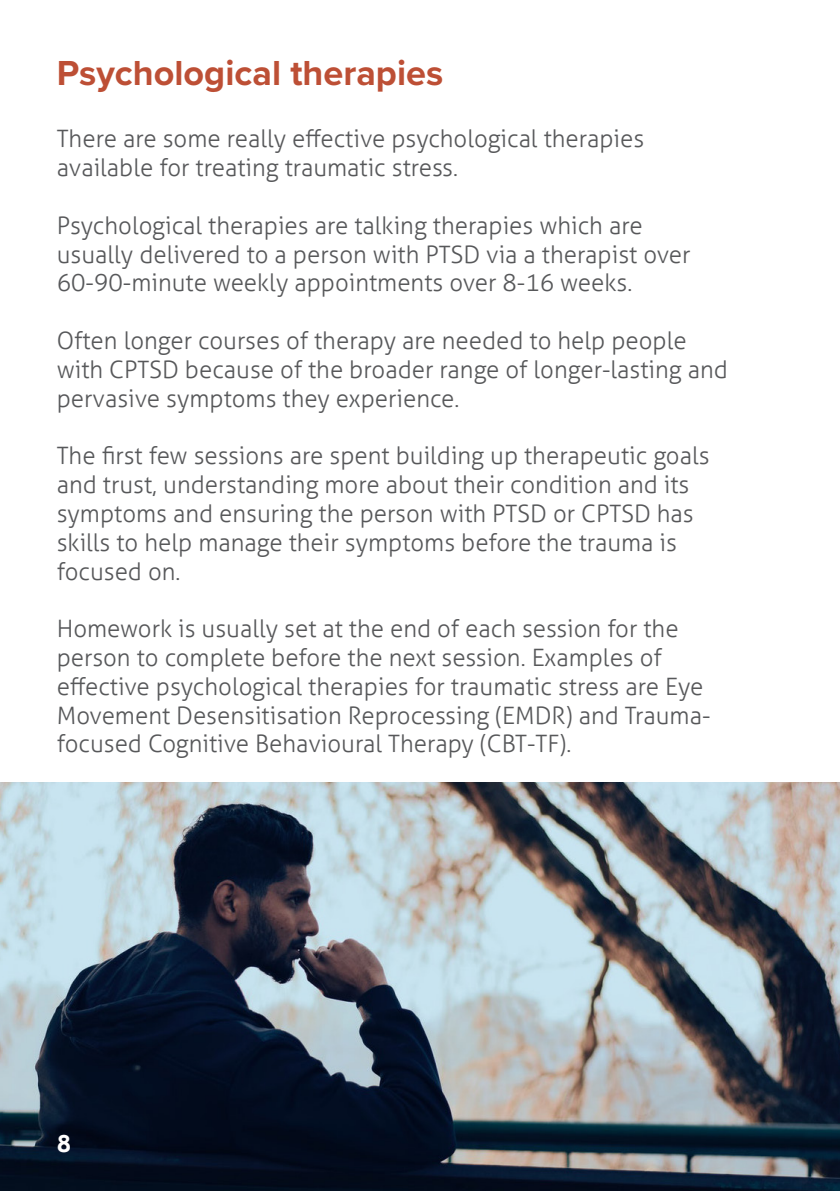
<style>
.page{position:relative;width:840px;height:1191px;background:#fff}
.page>*{position:absolute;margin:0;border:0;box-sizing:border-box;transform-origin:0 0}
.Subheadings__use_thi{font:700 36px "Proxima Nova";color:#bd4f35}
.Paragraph_Style_2__u{font:300 24px/28.8px "Aller";color:#57585a}
.t1{font:700 24px "Aller";color:#fff}
</style>
<div class="page">
<img style="left:0;top:782px;width:839px;height:409px">
<p class="Subheadings__use_thi" style="left:57px;top:46px;width:388px">Psychological therapies</p>
<p class="Paragraph_Style_2__u" style="left:57px;top:125px;width:588px">There are some really effective psychological therapies available for treating traumatic stress.</p>
<p class="Paragraph_Style_2__u" style="left:57px;top:211px;width:634px">Psychological therapies are talking therapies which are usually delivered to a person with PTSD via a therapist over<br>60-90-minute weekly appointments over 8-16 weeks.</p>
<p class="Paragraph_Style_2__u" style="left:57px;top:326px;width:672px">Often longer courses of therapy are needed to help people with CPTSD because of the broader range of longer-lasting and pervasive symptoms they experience.</p>
<p class="Paragraph_Style_2__u" style="left:57px;top:441px;width:654px">The first few sessions are spent building up therapeutic goals and trust, understanding more about their condition and its symptoms and ensuring the person with PTSD or CPTSD has skills to help manage their symptoms before the trauma is focused on.</p>
<p class="Paragraph_Style_2__u" style="left:57px;top:614px;width:655px">Homework is usually set at the end of each session for the person to complete before the next session. Examples of effective psychological therapies for traumatic stress are Eye Movement Desensitisation Reprocessing (EMDR) and Trauma&shy;focused Cognitive Behavioural Therapy (CBT-TF).</p>
<p class="t1" style="left:57px;top:1128px;width:16px">8</p>
</div>
